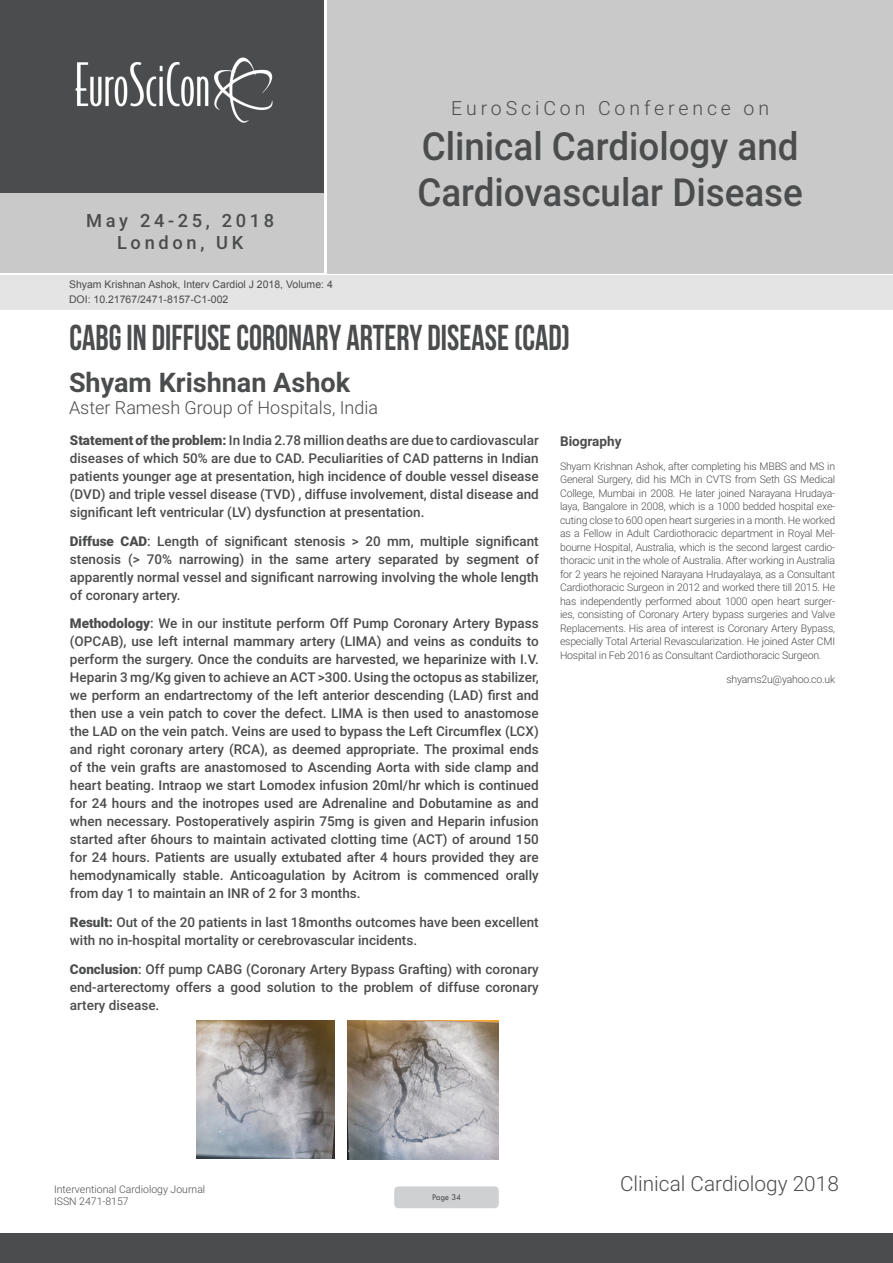
<style>
.page{position:relative;width:893px;height:1263px;background:#fff}
.page>*{position:absolute;margin:0;border:0;box-sizing:border-box;transform-origin:0 0}
.t1{font:500 38.7px/46.3px "Roboto";color:#4b4c4d;scale:.95 1}
.t2{font:36px "Bebas Neue";color:#4b4c4d;scale:.91 1}
.t3{font:700 27px "Roboto";color:#4b4c4d}
.t4{font:300 20.85px "Roboto";color:#4b4c4d}
.t5{font:300 19.5px "Roboto";letter-spacing:.2em;color:#4b4c4d}
.t6{font:500 18.3px/21.9px "Roboto";letter-spacing:.2em;color:#4b4c4d;text-align:center}
.t7{font:300 18px "Roboto";color:#4b4c4d}
.Abstract{font:500 13.5px/18px "Roboto";color:#4b4c4d;text-align:justify}
.Abstract-2{font:700 13.5px "Roboto";color:#4b4c4d}
.Biography{font:300 10.5px/13.5px "Roboto";letter-spacing:-.02em;color:#4b4c4d;text-align:justify}
.t8{font:10.5px "Arial";color:#4b4c4d}
.Biography-2{font:300 10.5px/12.6px "Roboto";color:#4b4c4d}
.t9{font:9px "Tw Cen";letter-spacing:-.02em;color:#4b4c4d;scale:.95 1}
.s1{font-weight:900}
</style>
<div class="page">
<div style="left:0;top:0;width:323px;height:193px;background:#4b4c4d"></div>
<div style="left:1px;top:193px;width:323px;height:80px;background:#c9c9c9"></div>
<div style="left:327px;top:0;width:566px;height:273px;background:#c9c9c9"></div>
<img style="left:75px;top:57px;width:198px;height:66px">
<div style="left:0;top:1233px;width:893px;height:30px;background:#4b4c4d"></div>
<div style="left:1px;top:275px;width:892px;height:35px;background:#e4e4e4"></div>
<div style="left:394px;top:1186px;width:105px;height:22px;background:#cfd0d2;border-radius:4px"></div>
<img style="left:348px;top:1020px;width:151px;height:140px">
<img style="left:196px;top:1020px;width:138px;height:138px">
<h3 class="t6" style="left:86px;top:209px;width:189px">May 24-25, 2018<br>London, UK</h3>
<p class="t8" style="left:69px;top:278px;width:265px">Shyam Krishnan Ashok, Interv Cardiol J 2018, Volume: 4</p>
<p class="t8" style="left:69px;top:292px;width:161px">DOI: 10.21767/2471-8157-C1-002</p>
<h3 class="t5" style="left:451px;top:94px;width:319px">EuroSciCon Conference on</h3>
<h1 class="t1" style="left:417px;top:121px;width:407px">Clinical Cardiology and<br>Cardiovascular Disease</h1>
<p class="t2" style="left:69px;top:318px;width:551px">CABG IN DIFFUSE CORONARY ARTERY DISEASE (CAD)</p>
<p class="t3" style="left:69px;top:363px;width:283px">Shyam Krishnan Ashok</p>
<p class="t7" style="left:69px;top:395px;width:311px">Aster Ramesh Group of Hospitals, India</p>
<p class="Abstract" style="left:70px;top:431px;width:470px"><span class="s1">Statement of the problem:</span> In India 2.78 million deaths are due to cardiovascular diseases of which 50% are due to CAD. Peculiarities of CAD patterns in Indian patients younger age at presentation, high incidence of double vessel disease (DVD) and triple vessel disease (TVD) , diffuse involvement, distal disease and significant left ventricular (LV) dysfunction at presentation.</p>
<p class="Abstract" style="left:70px;top:531px;width:470px"><span class="s1">Diffuse CAD</span>: Length of significant stenosis &gt; 20 mm, multiple significant stenosis (&gt; 70% narrowing) in the same artery separated by segment of apparently normal vessel and significant narrowing involving the whole length of coronary artery.</p>
<p class="Abstract" style="left:70px;top:614px;width:470px"><span class="s1">Methodology</span>: We in our institute perform Off Pump Coronary Artery Bypass (OPCAB), use left internal mammary artery (LIMA) and veins as conduits to perform the surgery. Once the conduits are harvested, we heparinize with I.V.<br>Heparin 3 mg/Kg given to achieve an ACT &gt;300. Using the octopus as stabilizer, we perform an endartrectomy of the left anterior descending (LAD) first and then use a vein patch to cover the defect. LIMA is then used to anastomose the LAD on the vein patch. Veins are used to bypass the Left Circumflex (LCX) and right coronary artery (RCA), as deemed appropriate. The proximal ends of the vein grafts are anastomosed to Ascending Aorta with side clamp and heart beating. Intraop we start Lomodex infusion 20ml/hr which is continued for 24 hours and the inotropes used are Adrenaline and Dobutamine as and when necessary. Postoperatively aspirin 75mg is given and Heparin infusion started after 6hours to maintain activated clotting time (ACT) of around 150 for 24 hours. Patients are usually extubated after 4 hours provided they are hemodynamically stable. Anticoagulation by Acitrom is commenced orally from day 1 to maintain an INR of 2 for 3 months.</p>
<p class="Abstract" style="left:70px;top:913px;width:470px"><span class="s1">Result:</span> Out of the 20 patients in last 18months outcomes have been excellent with no in-hospital mortality or cerebrovascular incidents.</p>
<p class="Abstract" style="left:70px;top:959px;width:470px"><span class="s1">Conclusion</span>: Off pump CABG (Coronary Artery Bypass Grafting) with coronary end-arterectomy offers a good solution to the problem of diffuse coronary artery disease.</p>
<p class="Abstract-2" style="left:560px;top:431px;width:63px">Biography</p>
<p class="Biography" style="left:560px;top:459px;width:277px">Shyam Krishnan Ashok, after completing his MBBS and MS in General Surgery, did his MCh in CVTS from Seth GS Medical College, Mumbai in 2008. He later joined Narayana Hrudaya&shy;laya, Bangalore in 2008, which is a 1000 bedded hospital exe&shy;cuting close to 600 open heart surgeries in a month. He worked as a Fellow in Adult Cardiothoracic department in Royal Mel&shy;bourne Hospital, Australia, which is the second largest cardio&shy;thoracic unit in the whole of Australia. After working in Australia for 2 years he rejoined Narayana Hrudayalaya, as a Consultant Cardiothoracic Surgeon in 2012 and worked there till 2015. He has independently performed about 1000 open heart surger&shy;ies, consisting of Coronary Artery bypass surgeries and Valve Replacements. His area of interest is Coronary Artery Bypass, especially Total Arterial Revascularization. He joined Aster CMI Hospital in Feb 2016 as Consultant Cardiothoracic Surgeon.</p>
<p class="Biography" style="left:726px;top:672px;width:110px">shyams2u@yahoo.co.uk</p>
<p class="Biography-2" style="left:54px;top:1182px;width:153px">Interventional Cardiology Journal<br>ISSN 2471-8157</p>
<p class="t9" style="left:432px;top:1192px;width:32px">Page 34</p>
<h3 class="t4" style="left:620px;top:1169px;width:220px">Clinical Cardiology 2018</h3>
</div>
